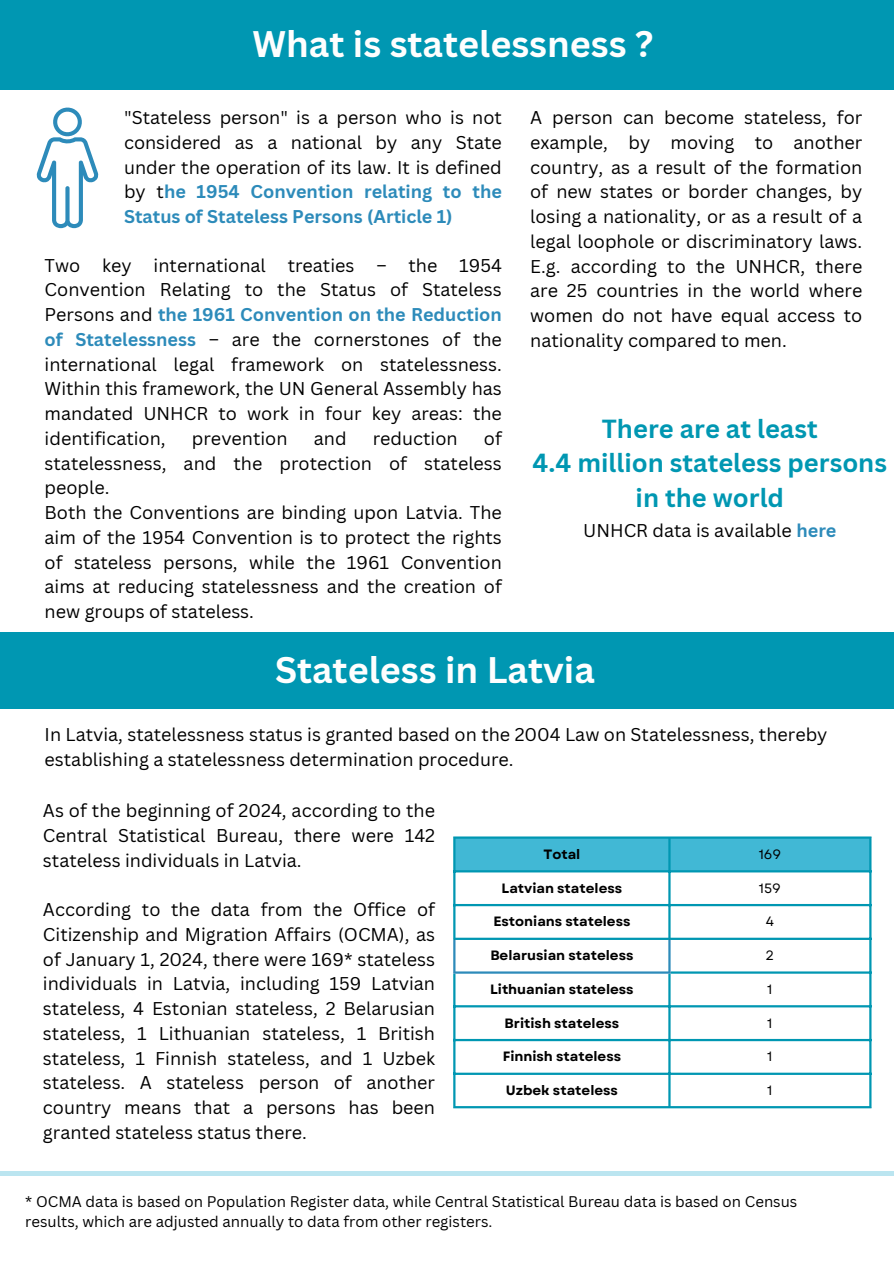
<style>
.page{position:relative;width:894px;height:1264px;background:#fff}
.page>*{position:absolute;margin:0;border:0;box-sizing:border-box;transform-origin:0 0}
.t1{font:700 36px "Canva Sans";color:#fefefe}
.t2{font:700 25.5px/34.8px "Canva Sans";color:#0097b2;text-align:center}
.t3{font:18px/24.8px "Canva Sans";color:#000;text-align:justify}
.t4{font:15px/20.2px "Canva Sans";color:#000}
.t5{font:700 13.5px "Garet";color:#000}
.t6{font:13.5px "Garet";color:#000}
.s1{font-weight:700;color:#2d8bba}
</style>
<div class="page">
<div style="left:0;top:0;width:893px;height:89px;background:#0097b2"></div>
<svg style="left:36px;top:107px;width:62px;height:121px"></svg>
<div style="left:455px;top:838px;width:414px;height:32px;background:#41b8d5"></div>
<hr style="left:453px;top:838px;width:2px;height:99px;background:#0097b2">
<hr style="left:453px;top:973px;width:2px;height:133px;background:#0097b2">
<hr style="left:668px;top:838px;width:2px;height:99px;background:#0097b2">
<hr style="left:668px;top:973px;width:2px;height:133px;background:#0097b2">
<hr style="left:869px;top:838px;width:2px;height:268px;background:#0097b2">
<hr style="left:453px;top:836px;width:418px;height:2px;background:#0097b2">
<hr style="left:453px;top:870px;width:418px;height:2px;background:#0097b2">
<hr style="left:453px;top:904px;width:418px;height:2px;background:#0097b2">
<hr style="left:453px;top:937px;width:418px;height:2px;background:#0097b2">
<hr style="left:670px;top:971px;width:201px;height:2px;background:#0097b2">
<hr style="left:453px;top:1005px;width:418px;height:2px;background:#0097b2">
<hr style="left:453px;top:1038px;width:418px;height:3px;background:#0097b2">
<hr style="left:453px;top:1072px;width:418px;height:2px;background:#0097b2">
<hr style="left:453px;top:1106px;width:418px;height:2px;background:#0097b2">
<hr style="left:453px;top:939px;width:2px;height:32px;background:#2d8bba">
<hr style="left:668px;top:939px;width:2px;height:32px;background:#2d8bba">
<hr style="left:453px;top:971px;width:217px;height:2px;background:#2d8bba">
<div style="left:0;top:632px;width:893px;height:76px;background:#0097b2"></div>
<div style="left:0;top:1170px;width:893px;height:5px;background:#bbe5f0"></div>
<p class="t1" style="left:252px;top:19px;width:402px">What is statelessness ?</p>
<h1 class="t3" style="left:124px;top:105px;width:379px">"Stateless person" is a person who is not considered as a national by any State under the operation of its law. It is defined by t<span class="s1">he 1954 Convention relating to the Status of Stateless Persons (Article 1)</span></h1>
<p class="t3" style="left:45px;top:252px;width:458px">Two key international treaties – the 1954<br>Convention Relating to the Status of Stateless Persons and <span class="s1">the 1961 Convention on the Reduction of Statelessness</span> – are the cornerstones of the international legal framework on statelessness.<br>Within this framework, the UN General Assembly has mandated UNHCR to work in four key areas: the identification,</p>
<p class="t3" style="left:45px;top:425px;width:458px;text-align:left;text-indent:439px">of statelessness, and the protection of stateless people.<br>Both the Conventions are binding upon Latvia. The aim of the 1954 Convention is to protect the rights of stateless persons, while the 1961 Convention aims at reducing statelessness and the creation of new groups of stateless.</p>
<p class="t3" style="left:192px;top:425px;width:97px">prevention</p>
<p class="t3" style="left:314px;top:425px;width:34px">and</p>
<p class="t3" style="left:372px;top:425px;width:86px">reduction</p>
<p class="t3" style="left:530px;top:105px;width:333px">A person can become stateless, for example, by moving to another country, as a result of the formation of new states or border changes, by losing a nationality, or as a result of a legal loophole or discriminatory laws.<br>E.g. according to the UNHCR, there are 25 countries in the world where women do not have equal access to nationality compared to men.</p>
<p class="t2" style="left:532px;top:410px;width:356px">There are at least<br>4.4 million stateless persons in the world</p>
<p class="t3" style="left:583px;top:518px;width:255px">UNHCR data is available <span class="s1">here</span></p>
<p class="t1" style="left:275px;top:644px;width:321px">Stateless in Latvia</p>
<p class="t3" style="left:45px;top:722px;width:784px">In Latvia, statelessness status is granted based on the 2004 Law on Statelessness, thereby establishing a statelessness determination procedure.</p>
<p class="t3" style="left:43px;top:797px;width:393px">As of the beginning of 2024, according to the Central Statistical Bureau, there were 142 stateless individuals in Latvia.</p>
<p class="t3" style="left:43px;top:896px;width:393px">According to the data from the Office of Citizenship and Migration Affairs (OCMA), as of January 1, 2024, there were 169* stateless individuals in Latvia, including 159 Latvian stateless, 4 Estonian stateless, 2 Belarusian stateless, 1 Lithuanian stateless, 1 British stateless, 1 Finnish stateless, and 1 Uzbek stateless. A stateless person of another country means that a persons has been granted stateless status there.</p>
<p class="t5" style="left:543px;top:844px;width:38px">Total</p>
<h3 class="t6" style="left:758px;top:844px;width:24px">169</h3>
<h3 class="t5" style="left:501px;top:878px;width:122px">Latvian stateless</h3>
<h3 class="t6" style="left:758px;top:878px;width:23px">159</h3>
<h2 class="t5" style="left:493px;top:912px;width:139px">Estonians stateless</h2>
<h3 class="t6" style="left:765px;top:912px;width:10px">4</h3>
<h1 class="t5" style="left:490px;top:945px;width:145px">Belarusian stateless</h1>
<h3 class="t6" style="left:765px;top:945px;width:10px">2</h3>
<h3 class="t5" style="left:490px;top:979px;width:145px">Lithuanian stateless</h3>
<h3 class="t6" style="left:767px;top:979px;width:7px">1</h3>
<p class="t5" style="left:504px;top:1013px;width:116px">British stateless</p>
<p class="t6" style="left:767px;top:1013px;width:7px">1</p>
<p class="t5" style="left:502px;top:1046px;width:120px">Finnish stateless</p>
<p class="t6" style="left:767px;top:1046px;width:7px">1</p>
<p class="t5" style="left:505px;top:1080px;width:114px">Uzbek stateless</p>
<p class="t6" style="left:767px;top:1080px;width:7px">1</p>
<p class="t4" style="left:25px;top:1190px;width:773px">* OCMA data is based on Population Register data, while Central Statistical Bureau data is based on Census results, which are adjusted annually to data from other registers.</p>
</div>
